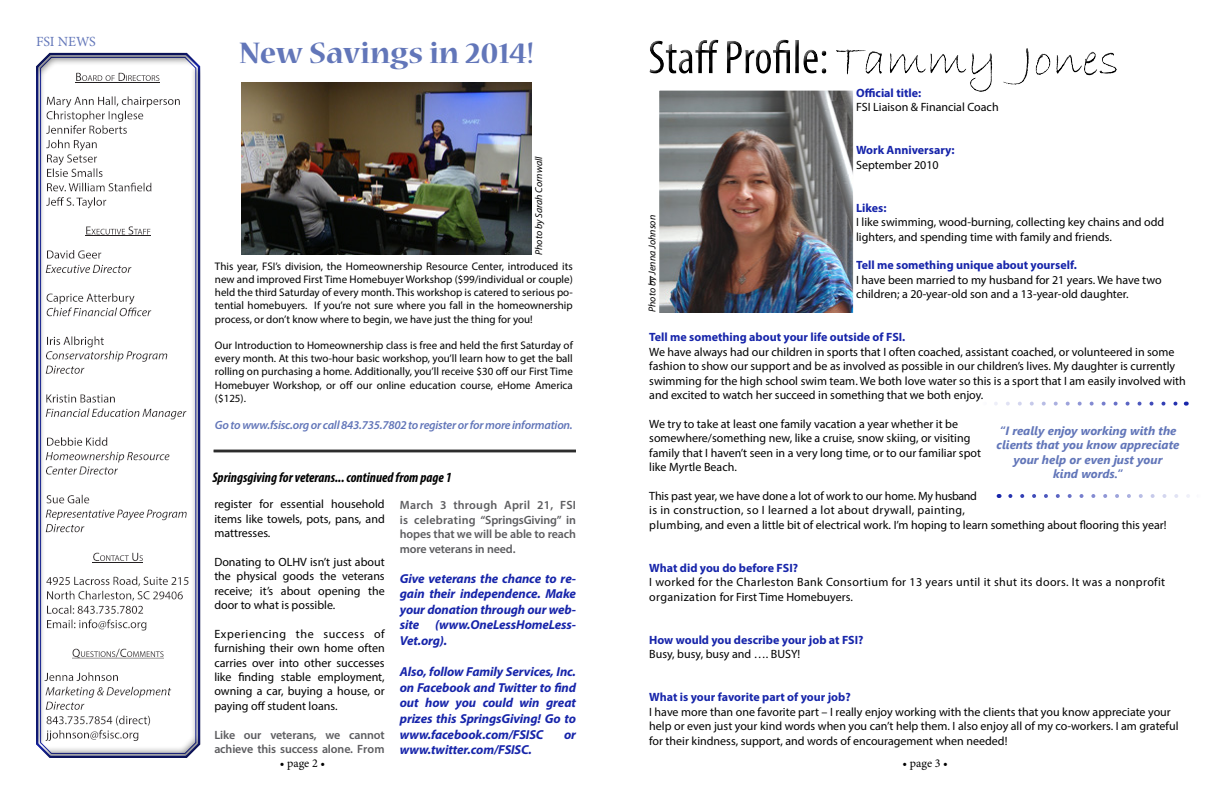
<style>
.page{position:relative;width:1224px;height:792px;background:#fff}
.page>*{position:absolute;margin:0;border:0;box-sizing:border-box;transform-origin:0 0}
.t1{font:700 33px "Nueva Std";color:#6276b9}
.t2{font:italic 700 condensed 14px "Myriad Pro";color:#000}
.t3{font:14px "Minion Pro";letter-spacing:-.01em;color:#6276b9}
.t4{font:italic 700 13px/15.6px "Myriad Pro";letter-spacing:-.01em;color:#1725aa;text-align:justify}
.t5{font:12px/14.4px "Myriad Pro";color:#000}
.t6{font:700 12px "Myriad Pro";color:#1725aa}
.t7{font:600 12px/14.4px "Myriad Pro";letter-spacing:-.01em;color:#5d5d60}
.t8{font:12px/14.4px "Myriad Pro";letter-spacing:.03em;color:#000}
.t9{font:italic 700 12px/14.4px "Segoe UI";color:#6276b9;text-align:center}
.t10{font:italic 600 12px "Myriad Pro";letter-spacing:-.02em;color:#6276b9}
.t11{font:12px "Minion Pro";letter-spacing:-.005em;color:#000}
.t12{font:11px/13.2px "Myriad Pro";color:#000;text-align:justify}
.t13{font:italic 10px "Myriad Pro";color:#000}
</style>
<div class="page">
<div style="left:26px;top:40px;width:185px;height:731px;background:#000;opacity:.5"></div>
<div style="left:644px;top:36px;width:480px;height:57px;background:#000;opacity:.75"></div>
<img style="left:660px;top:92px;width:192px;height:221px">
<div style="left:656px;top:88px;width:200px;height:229px;border:3px solid #fff"></div>
<svg style="left:994px;top:401px;width:196px;height:97px"></svg>
<img style="left:241px;top:82px;width:291px;height:173px">
<hr style="left:214px;top:450px;width:362px;height:1px;background:#000">
<hr style="left:214px;top:451px;width:362px;height:1px;background:#000">
<hr style="left:214px;top:452px;width:362px;height:1px;background:#000">
<p class="t3" style="left:36px;top:32px;width:61px">FSI NEWS</p>
<h1 class="t1" style="left:239px;top:38px;width:296px">New Savings in 2014!</h1>
<p class="t6" style="left:856px;top:85px;width:67px">Official title:</p>
<p class="t5" style="left:856px;top:100px;width:144px">FSI Liaison &amp; Financial Coach</p>
<p class="t6" style="left:856px;top:142px;width:100px">Work Anniversary:</p>
<p class="t5" style="left:856px;top:157px;width:84px">September 2010</p>
<p class="t6" style="left:856px;top:200px;width:32px">Likes:</p>
<p class="t5" style="left:856px;top:215px;width:310px">I like swimming, wood-burning, collecting key chains and odd lighters, and spending time with family and friends.</p>
<p class="t6" style="left:856px;top:258px;width:222px">Tell me something unique about yourself.</p>
<p class="t13" style="left:533px;top:255px;width:100px;rotate:-90deg">Photo by Sarah Cornwall</p>
<p class="t12" style="left:215px;top:259px;width:359px">This year, FSI’s division, the Homeownership Resource Center, introduced its new and improved First Time Homebuyer Workshop ($99/individual or couple) held the third Saturday of every month. This workshop is catered to serious po&shy;tential homebuyers. If you’re not sure where you fall in the homeownership process, or don’t know where to begin, we have just the thing for you!</p>
<p class="t12" style="left:215px;top:339px;width:359px">Our Introduction to Homeownership class is free and held the first Saturday of every month. At this two-hour basic workshop, you’ll learn how to get the ball rolling on purchasing a home. Additionally, you’ll receive $30 off our First Time Homebuyer Workshop, or off our online education course, eHome America ($125).</p>
<p class="t10" style="left:215px;top:418px;width:359px">Go to www.fsisc.org or call 843.735.7802 to register or for more information.</p>
<p class="t9" style="left:997px;top:423px;width:184px">“I really enjoy working with the clients that you know appreciate your help or even just your<br>kind words.”</p>
<p class="t5" style="left:214px;top:497px;width:172px;text-align:justify">register for essential household items like towels, pots, pans, and mattresses.</p>
<p class="t5" style="left:214px;top:554px;width:172px;text-align:justify">Donating to OLHV isn’t just about the physical goods the veterans receive; it’s about opening the door to what is possible.</p>
<p class="t5" style="left:214px;top:626px;width:172px;text-align:justify">Experiencing the success of furnishing their own home often carries over into other successes like finding stable employment, owning a car, buying a house, or paying off student loans.</p>
<p class="t7" style="left:214px;top:727px;width:172px">Like our veterans, we cannot achieve this success alone. From</p>
<p class="t13" style="left:646px;top:312px;width:98px;rotate:-90deg">Photo by Jenna Johnson</p>
<p class="t5" style="left:649px;top:272px;width:4px">I</p>
<p class="t5" style="left:856px;top:272px;width:307px">I have been married to my husband for 21 years. We have two children; a 20-year-old son and a 13-year-old daughter.</p>
<p class="t6" style="left:649px;top:330px;width:258px">Tell me something about your life outside of FSI.</p>
<p class="t5" style="left:649px;top:344px;width:538px">We have always had our children in sports that I often coached, assistant coached, or volunteered in some fashion to show our support and be as involved as possible in our children’s lives. My daughter is currently swimming for the high school swim team. We both love water so this is a sport that I am easily involved with and excited to watch her succeed in something that we both enjoy.</p>
<p class="t5" style="left:649px;top:416px;width:333px">We try to take at least one family vacation a year whether it be somewhere/something new, like a cruise, snow skiing, or visiting family that I haven’t seen in a very long time, or to our familiar spot like Myrtle Beach.</p>
<p class="t5" style="left:649px;top:488px;width:519px">This past year, we have done a lot of work to our home. My husband<br>is in construction, so I learned a lot about drywall, painting,<br>plumbing, and even a little bit of electrical work. I’m hoping to learn something about flooring this year!</p>
<p class="t6" style="left:649px;top:560px;width:150px">What did you do before FSI?</p>
<p class="t8" style="left:649px;top:575px;width:518px">I worked for the Charleston Bank Consortium for 13 years until it shut its doors. It was a nonprofit organization for First Time Homebuyers.</p>
<p class="t6" style="left:649px;top:632px;width:216px">How would you describe your job at FSI?</p>
<p class="t5" style="left:649px;top:647px;width:153px">Busy, busy, busy and …. BUSY!</p>
<p class="t6" style="left:649px;top:690px;width:203px">What is your favorite part of your job?</p>
<p class="t5" style="left:649px;top:704px;width:531px">I have more than one favorite part – I really enjoy working with the clients that you know appreciate your help or even just your kind words when you can’t help them. I also enjoy all of my co-workers. I am grateful for their kindness, support, and words of encouragement when needed!</p>
<p class="t2" style="left:212px;top:469px;width:241px">Springsgiving for veterans... continued from page 1</p>
<p class="t7" style="left:400px;top:498px;width:178px;text-align:justify">March 3 through April 21, FSI is celebrating “SpringsGiving” in hopes that we will be able to reach more veterans in need.</p>
<p class="t4" style="left:400px;top:570px;width:178px">Give veterans the chance to re&shy;gain their independence. Make your donation through our web&shy;site (www.OneLessHomeLess-Vet.org).</p>
<p class="t4" style="left:400px;top:664px;width:178px">Also, follow Family Services, Inc. on Facebook and Twitter to find out how you could win great prizes this SpringsGiving! Go to www.facebook.com/FSISC</p>
<p class="t4" style="left:564px;top:726px;width:13px">or</p>
<p class="t4" style="left:400px;top:742px;width:134px">www.twitter.com/FSISC.</p>
<p class="t11" style="left:280px;top:755px;width:47px">• page 2 •</p>
<p class="t11" style="left:903px;top:755px;width:47px">• page 3 •</p>
</div>
